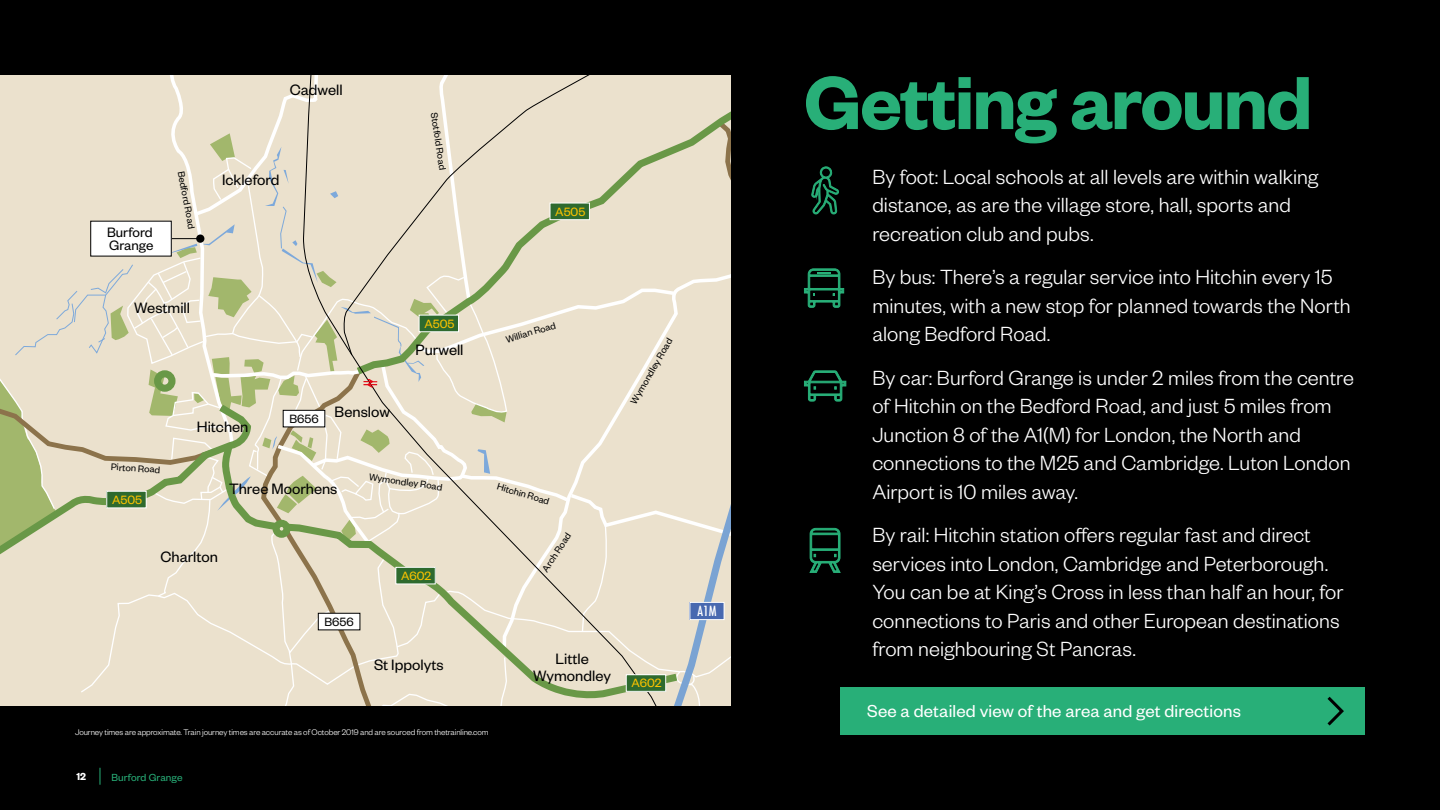
<style>
.page{position:relative;width:1440px;height:810px;background:#000}
.page>*{position:absolute;margin:0;border:0;box-sizing:border-box;transform-origin:0 0}
.t1{font:82.5px "Founders Grotesk Sm Bd";letter-spacing:-.025em;color:#28af78}
.t2{font:300 22.5px/28.5px "Founders Grotesk";color:#fff}
.t3{font:18.9px "Founders Grotesk";letter-spacing:.01em;color:#fff}
.t4{font:16.5px/16.7px "Founders Grotesk";color:#000;text-align:center}
.t5{font:14.92px/13.6px "Founders Grotesk";color:#000}
.t6{font:500 condensed 13.65px "Futura";color:#fff}
.t7{font:13.2px "Founders Grotesk";color:#fdc300}
.t8{font:13.2px "Founders Grotesk";color:#000}
.t9{font:11.25px "Founders Grotesk";letter-spacing:.01em;color:#28af78}
.t10{font:11.25px "Founders Grotesk Sm Bd";color:#fff}
.t11{font:10.57px "Founders Grotesk";color:#000}
.t12{font:300 9px "Founders Grotesk";letter-spacing:-.01em;color:#fff}
</style>
<div class="page">
<svg style="left:100px;top:768px;width:1px;height:17px"></svg>
<svg style="left:0;top:75px;width:730px;height:630px;background:#e4ddc7"></svg>
<hr style="left:166px;top:238px;width:34px;height:1px;background:#000">
<div style="left:91px;top:221px;width:80px;height:35px;background:#fff"></div>
<div style="left:90px;top:221px;width:82px;height:35px;border:1px solid #000"></div>
<div style="left:550px;top:203px;width:39px;height:17px;background:#2e6a2e"></div>
<div style="left:550px;top:203px;width:40px;height:17px;border:1px solid #fff"></div>
<div style="left:107px;top:491px;width:39px;height:17px;background:#2e6a2e"></div>
<div style="left:106px;top:491px;width:41px;height:17px;border:1px solid #fff"></div>
<div style="left:396px;top:567px;width:39px;height:17px;background:#2e6a2e"></div>
<div style="left:395px;top:567px;width:41px;height:17px;border:1px solid #fff"></div>
<div style="left:626px;top:675px;width:40px;height:16px;background:#2e6a2e"></div>
<div style="left:626px;top:674px;width:40px;height:18px;border:1px solid #fff"></div>
<div style="left:419px;top:315px;width:40px;height:17px;background:#2e6a2e"></div>
<div style="left:419px;top:315px;width:40px;height:17px;border:1px solid #fff"></div>
<div style="left:283px;top:410px;width:42px;height:17px;background:#fff"></div>
<div style="left:283px;top:410px;width:42px;height:17px;border:1px solid #000"></div>
<svg style="left:811px;top:166px;width:28px;height:49px"></svg>
<svg style="left:804px;top:370px;width:43px;height:32px"></svg>
<svg style="left:809px;top:528px;width:32px;height:45px"></svg>
<svg style="left:804px;top:268px;width:40px;height:40px"></svg>
<div style="left:841px;top:687px;width:524px;height:48px;background:#28af78"></div>
<svg style="left:1327px;top:696px;width:17px;height:30px"></svg>
<p class="t4" style="left:290px;top:81px;width:54px">Cadwell</p>
<p class="t5" style="left:107px;top:224px;width:48px">Burford<br>Grange</p>
<p class="t11" style="left:187px;top:170px;width:60px;rotate:79deg">Bedford Road</p>
<p class="t4" style="left:222px;top:171px;width:59px">Ickleford</p>
<p class="t11" style="left:441px;top:112px;width:59px;rotate:81deg">Stotfold Road</p>
<p class="t7" style="left:555px;top:203px;width:32px">A505</p>
<p class="t4" style="left:134px;top:299px;width:57px">Westmill</p>
<p class="t7" style="left:424px;top:316px;width:32px">A505</p>
<p class="t11" style="left:504px;top:333px;width:53px;rotate:-16deg">Willian Road</p>
<p class="t4" style="left:416px;top:341px;width:50px">Purwell</p>
<p class="t11" style="left:111px;top:460px;width:51px;rotate:3deg">Pirton Road</p>
<p class="t7" style="left:112px;top:492px;width:32px">A505</p>
<p class="t4" style="left:197px;top:417px;width:53px">Hitchen</p>
<p class="t8" style="left:289px;top:411px;width:31px">B656</p>
<p class="t4" style="left:335px;top:402px;width:57px">Benslow</p>
<p class="t4" style="left:229px;top:480px;width:110px">Three Moorhens</p>
<p class="t11" style="left:370px;top:470px;width:75px;rotate:8deg">Wymondley Road</p>
<p class="t11" style="left:499px;top:480px;width:56px;rotate:17deg">Hitchin Road</p>
<p class="t4" style="left:161px;top:547px;width:59px">Charlton</p>
<p class="t8" style="left:325px;top:614px;width:31px">B656</p>
<p class="t7" style="left:401px;top:568px;width:32px">A602</p>
<p class="t11" style="left:539px;top:567px;width:46px;rotate:-57deg">Arch Road</p>
<p class="t4" style="left:374px;top:656px;width:71px">St Ippolyts</p>
<p class="t4" style="left:533px;top:650px;width:79px">Little<br>Wymondley</p>
<p class="t12" style="left:75px;top:727px;width:415px">Journey times are approximate. Train journey times are accurate as of October 2019 and are sourced from thetrainline.com</p>
<p class="t10" style="left:76px;top:770px;width:11px">12</p>
<p class="t9" style="left:112px;top:770px;width:73px">Burford Grange</p>
<p class="t11" style="left:627px;top:400px;width:75px;rotate:-60deg">Wymondley Road</p>
<p class="t7" style="left:632px;top:675px;width:32px">A602</p>
<p class="t6" style="left:698px;top:602px;width:21px">A1M</p>
<h1 class="t1" style="left:804px;top:51px;width:510px">Getting around</h1>
<p class="t2" style="left:872px;top:161px;width:448px">By foot: Local schools at all levels are within walking distance, as are the village store, hall, sports and recreation club and pubs.</p>
<p class="t2" style="left:872px;top:262px;width:480px">By bus: There’s a regular service into Hitchin every 15 minutes, with a new stop for planned towards the North along Bedford Road.</p>
<p class="t2" style="left:872px;top:362px;width:483px">By car: Burford Grange is under 2 miles from the centre of Hitchin on the Bedford Road, and just 5 miles from Junction 8 of the A1(M) for London, the North and connections to the M25 and Cambridge. Luton London Airport is 10 miles away.</p>
<p class="t2" style="left:872px;top:520px;width:473px">By rail: Hitchin station offers regular fast and direct services into London, Cambridge and Peterborough.<br>You can be at King’s Cross in less than half an hour, for connections to Paris and other European destinations from neighbouring St Pancras.</p>
<p class="t3" style="left:867px;top:699px;width:375px">See a detailed view of the area and get directions</p>
</div>
